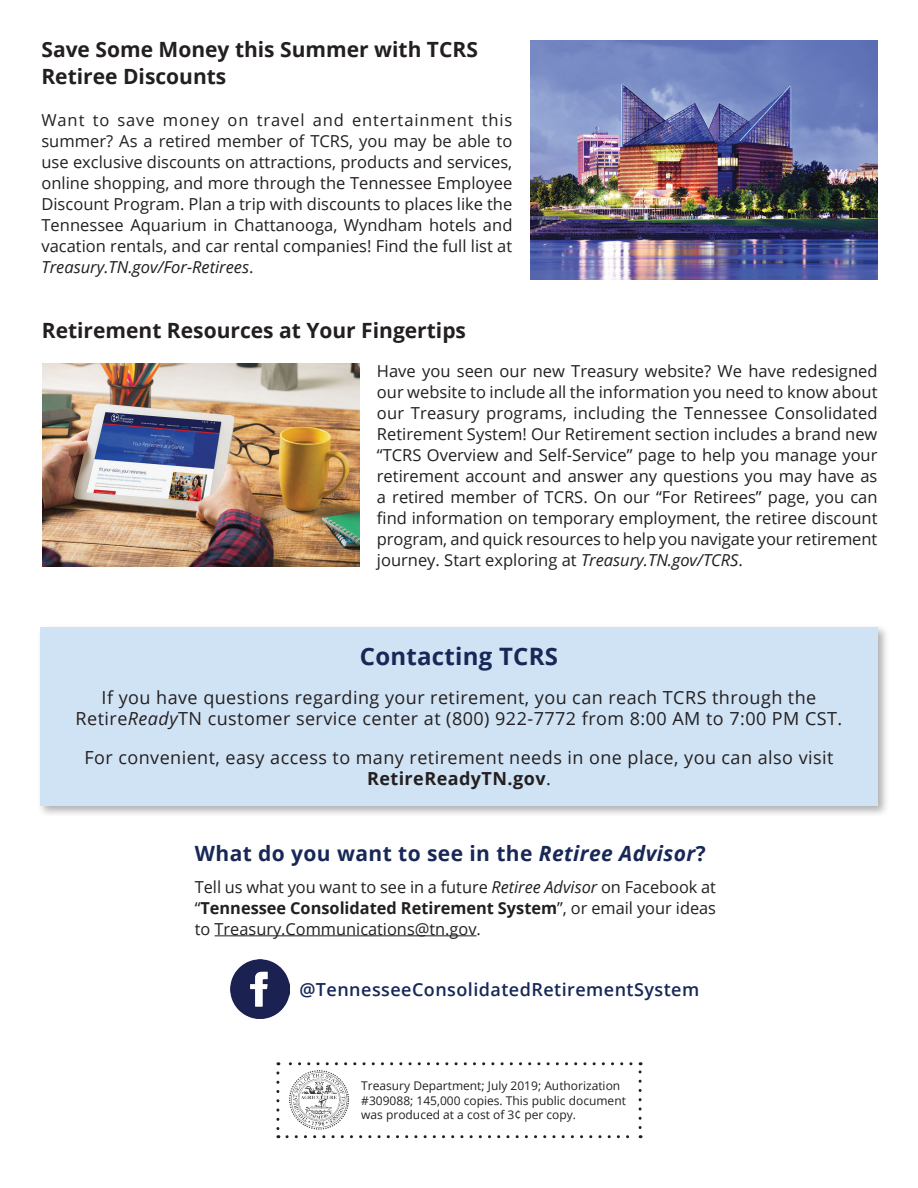
<style>
.page{position:relative;width:918px;height:1188px;background:#fff}
.page>*{position:absolute;margin:0;border:0;box-sizing:border-box;transform-origin:0 0}
.Style1{font:700 24px "Open Sans";letter-spacing:.01em;color:#172857}
.t1{font:700 21px/27px "Open Sans";color:#231f20}
.t2{font:700 21px "Open Sans";letter-spacing:.02em;color:#172857}
.t3{font:18px/21px "Open Sans";letter-spacing:.025em;color:#231f20;text-align:center}
.Style1-2{font:600 18px "Open Sans";letter-spacing:.025em;color:#172857}
.t4{font:16.5px/21px "Open Sans";color:#231f20;text-align:justify}
.t5{font:12px/14.4px "Open Sans";color:#231f20}
.s1{font-style:italic}
.s2{font-weight:700}
</style>
<div class="page">
<div style="left:36px;top:623px;width:854px;height:194px;background:#231f20;opacity:.65"></div>
<div style="left:40px;top:627px;width:838px;height:178px;background:#d0e3f4"></div>
<img style="left:290px;top:1070px;width:58px;height:59px">
<svg style="left:276px;top:1073px;width:3px;height:65px"></svg>
<svg style="left:287px;top:1135px;width:354px;height:3px"></svg>
<svg style="left:639px;top:1062px;width:3px;height:66px"></svg>
<svg style="left:278px;top:1062px;width:353px;height:3px"></svg>
<img style="left:530px;top:41px;width:348px;height:239px">
<img style="left:42px;top:364px;width:318px;height:203px">
<hr style="left:215px;top:935px;width:262px;height:1px;background:#231f20">
<img style="left:230px;top:960px;width:59px;height:59px">
<p class="t1" style="left:41px;top:35px;width:438px">Save Some Money this Summer with TCRS<br>Retiree Discounts</p>
<p class="t4" style="left:41px;top:109px;width:473px">Want to save money on travel and entertainment this summer? As a retired member of TCRS, you may be able to use exclusive discounts on attractions, products and services, online shopping, and more through the Tennessee Employee Discount Program. Plan a trip with discounts to places like the Tennessee Aquarium in Chattanooga, Wyndham hotels and vacation rentals, and car rental companies! Find the full list at <span class="s1">Treasury.TN.gov/For-Retirees</span>.</p>
<p class="t1" style="left:42px;top:316px;width:426px">Retirement Resources at Your Fingertips</p>
<p class="t4" style="left:377px;top:360px;width:502px">Have you seen our new Treasury website? We have redesigned our website to include all the information you need to know about our Treasury programs, including the Tennessee Consolidated Retirement System! Our Retirement section includes a brand new “TCRS Overview and Self-Service” page to help you manage your retirement account and answer any questions you may have as a retired member of TCRS. On our “For Retirees” page, you can find information on temporary employment, the retiree discount program, and quick resources to help you navigate your retirement journey. Start exploring at <span class="s1">Treasury.TN.gov/TCRS</span>.</p>
<p class="Style1" style="left:360px;top:639px;width:200px">Contacting TCRS</p>
<p class="t3" style="left:76px;top:686px;width:768px">If you have questions regarding your retirement, you can reach TCRS through the<br>Retire<span class="s1">Ready</span>TN customer service center at (800) 922-7772 from 8:00 AM to 7:00 PM CST.</p>
<p class="t3" style="left:84px;top:746px;width:751px">For convenient, easy access to many retirement needs in one place, you can also visit<br><span class="s2">RetireReadyTN.gov</span>.</p>
<p class="t2" style="left:195px;top:839px;width:513px">What do you want to see in the <span class="s1">Retiree Advisor</span>?</p>
<p class="t4" style="left:195px;top:876px;width:523px">Tell us what you want to see in a future <span class="s1">Retiree Advisor</span> on Facebook at “<span class="s2">Tennessee Consolidated Retirement System</span>”, or email your ideas to Treasury.Communications@tn.gov.</p>
<p class="Style1-2" style="left:299px;top:977px;width:401px">@TennesseeConsolidatedRetirementSystem</p>
<p class="t5" style="left:361px;top:1079px;width:266px">Treasury Department; July 2019; Authorization #309088; 145,000 copies. This public document was produced at a cost of 3¢ per copy.</p>
</div>
